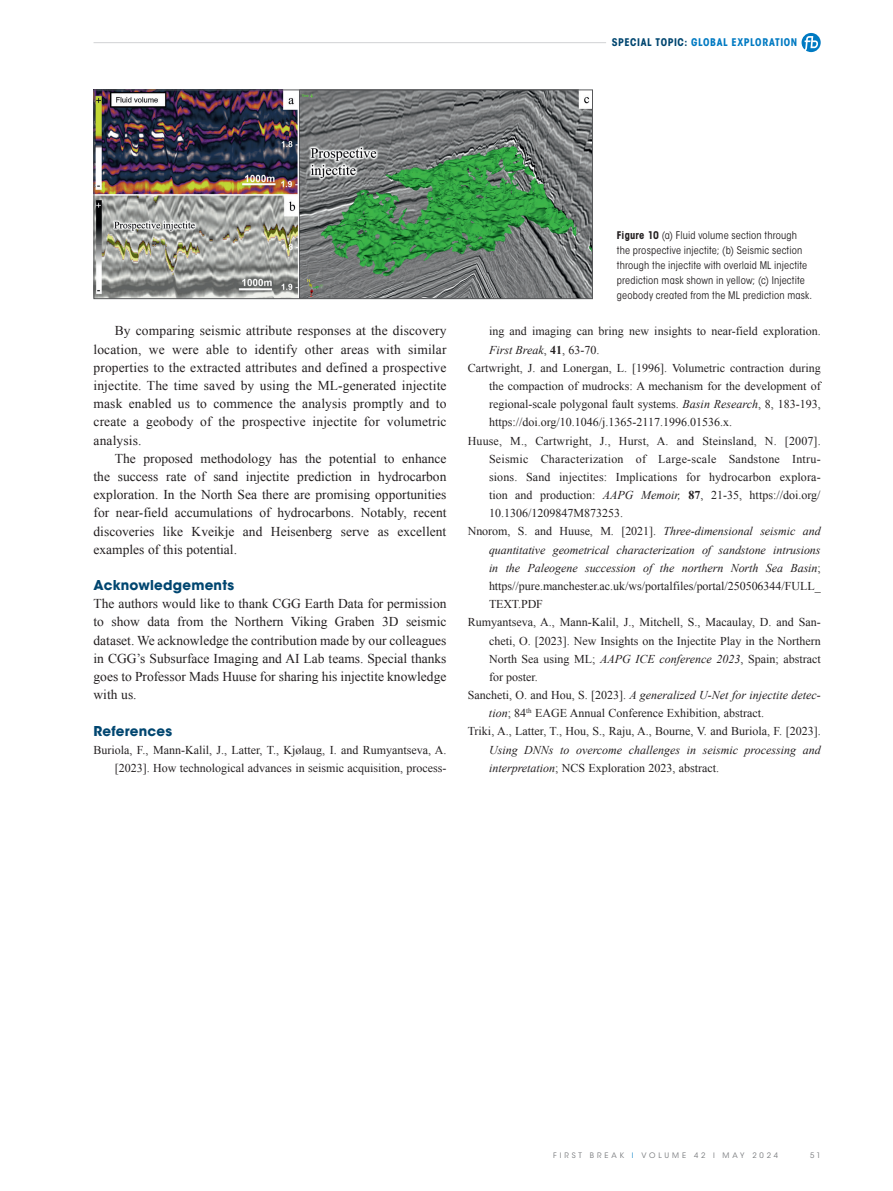
<style>
.page{position:relative;width:893px;height:1191px;background:#fff}
.page>*{position:absolute;margin:0;border:0;box-sizing:border-box;transform-origin:0 0}
._00-FB_BODY_indent{font:13.5px/18.1px "Times New Roman";letter-spacing:.005em;color:#231f20;text-align:justify}
._00-FB_BODY{font:13.5px/18.1px "Times New Roman";color:#231f20;text-align:justify}
._02-HEADER_2{font:700 13.5px "ITC Avant Garde Std";letter-spacing:.015em;color:#004670}
._06-REFERENCES{font:12px/18.1px "Times New Roman";color:#231f20;text-align:justify}
._06-REFERENCES-2{font:italic 12px/18.1px "Times New Roman";letter-spacing:-.005em;color:#231f20;text-align:justify}
._06-CAPTION_black{font:condensed 10.5px/15px "ITC Avant Garde Std";letter-spacing:.015em;color:#231f20}
.t1{font:700 condensed 10.5px "ITC Avant Garde Std";letter-spacing:.055em;color:#007ac2}
.t2{font:7.5px "ITC Avant Garde Std";letter-spacing:.385em;color:#787a7d}
.s1{color:#004670}
.s2{font-weight:700}
.s3{font-style:italic}
.s4{font-style:normal}
.s5{color:#1c8acb}
</style>
<div class="page">
<hr style="left:94px;top:42px;width:512px;height:1px;background:#d1d2d4">
<svg style="left:801px;top:33px;width:20px;height:19px"></svg>
<img style="left:96px;top:91px;width:495px;height:206px">
<div style="left:94px;top:89px;width:499px;height:210px;border:1px solid #57585a"></div>
<p class="t1" style="left:612px;top:36px;width:187px"><span class="s1">SPECIAL TOPIC:</span> GLOBAL EXPLORATION</p>
<p class="_00-FB_BODY_indent" style="left:94px;top:321px;width:354px;text-indent:21px">By comparing seismic attribute responses at the discovery location, we were able to identify other areas with similar properties to the extracted attributes and defined a prospective injectite. The time saved by using the ML-generated injectite mask enabled us to commence the analysis promptly and to create a geobody of the prospective injectite for volumetric analysis.</p>
<p class="_00-FB_BODY_indent" style="left:94px;top:449px;width:354px;text-indent:21px">The proposed methodology has the potential to enhance the success rate of sand injectite prediction in hydrocarbon exploration. In the North Sea there are promising opportunities for near-field accumulations of hydrocarbons. Notably, recent discoveries like Kveikje and Heisenberg serve as excellent examples of this potential.</p>
<p class="_02-HEADER_2" style="left:94px;top:576px;width:142px">Acknowledgements</p>
<p class="_00-FB_BODY" style="left:94px;top:594px;width:354px">The authors would like to thank CGG Earth Data for permission to show data from the Northern Viking Graben 3D seismic dataset. We acknowledge the contribution made by our colleagues in CGG’s Subsurface Imaging and AI Lab teams. Special thanks goes to Professor Mads Huuse for sharing his injectite knowledge with us.</p>
<p class="_02-HEADER_2" style="left:94px;top:722px;width:80px">References</p>
<p class="_06-REFERENCES" style="left:94px;top:740px;width:354px;text-align:right">Buriola, F., Mann-Kalil, J., Latter, T., Kjølaug, I. and Rumyantseva, A. [2023]. How technological advances in seismic acquisition, process-</p>
<p class="_06-CAPTION_black" style="left:617px;top:228px;width:197px"><span class="s2">Figure 10</span> (a) Fluid volume section through the prospective injectite; (b) Seismic section through the injectite with overlaid ML injectite prediction mask shown in yellow; (c) Injectite geobody created from the ML prediction mask.</p>
<p class="_06-REFERENCES" style="left:489px;top:322px;width:333px">ing and imaging can bring new insights to near-field exploration.<br><span class="s3">First Break</span>, <span class="s2">41</span>, 63-70.</p>
<p class="_06-REFERENCES" style="left:489px;top:358px;width:333px;text-indent:-21px">Cartwright, J. and Lonergan, L. [1996]. Volumetric contraction during the compaction of mudrocks: A mechanism for the development of regional-scale polygonal fault systems. <span class="s3">Basin Research</span>, 8, 183-193, https://doi.org/10.1046/j.1365-2117.1996.01536.x.</p>
<p class="_06-REFERENCES" style="left:489px;top:431px;width:333px;text-indent:-21px">Huuse, M., Cartwright, J., Hurst, A. and Steinsland, N. [2007].<br>Seismic Characterization of Large-scale Sandstone Intru&shy;sions. Sand injectites: Implications for hydrocarbon explora&shy;tion and production: <span class="s3">AAPG Memoir,</span> <span class="s2">87</span>, 21-35, https://doi.org/ 10.1306/1209847M873253.</p>
<p class="_06-REFERENCES-2" style="left:489px;top:522px;width:333px;text-indent:-21px"><span class="s4">Nnorom, S. and Huuse, M. [2021].</span> Three-dimensional seismic and quantitative geometrical characterization of sandstone intrusions in the Paleogene succession of the northern North Sea Basin<span class="s4">; https//pure.manchester.ac.uk/ws/portalfiles/portal/250506344/FULL_ TEXT.PDF</span></p>
<p class="_06-REFERENCES" style="left:489px;top:613px;width:333px;text-indent:-21px">Rumyantseva, A., Mann-Kalil, J., Mitchell, S., Macaulay, D. and San&shy;cheti, O. [2023]. New Insights on the Injectite Play in the Northern North Sea using ML; <span class="s3">AAPG ICE conference 2023</span>, Spain; abstract for poster.</p>
<p class="_06-REFERENCES" style="left:489px;top:686px;width:333px;text-indent:-21px">Sancheti, O. and Hou, S. [2023]. <span class="s3">A generalized U-Net for injectite detec&shy;tion</span>; 84<sup>th</sup> EAGE Annual Conference Exhibition, abstract.</p>
<p class="_06-REFERENCES" style="left:489px;top:722px;width:333px;text-indent:-21px">Triki, A., Latter, T., Hou, S., Raju, A., Bourne, V. and Buriola, F. [2023].<br><span class="s3">Using DNNs to overcome challenges in seismic processing and interpretation</span>; NCS Exploration 2023, abstract.</p>
<p class="t2" style="left:553px;top:1151px;width:226px">FIRST BREAK <span class="s5">I</span> VOLUME 42 I MAY 2024</p>
<p class="t2" style="left:810px;top:1151px;width:12px">5 1</p>
</div>
